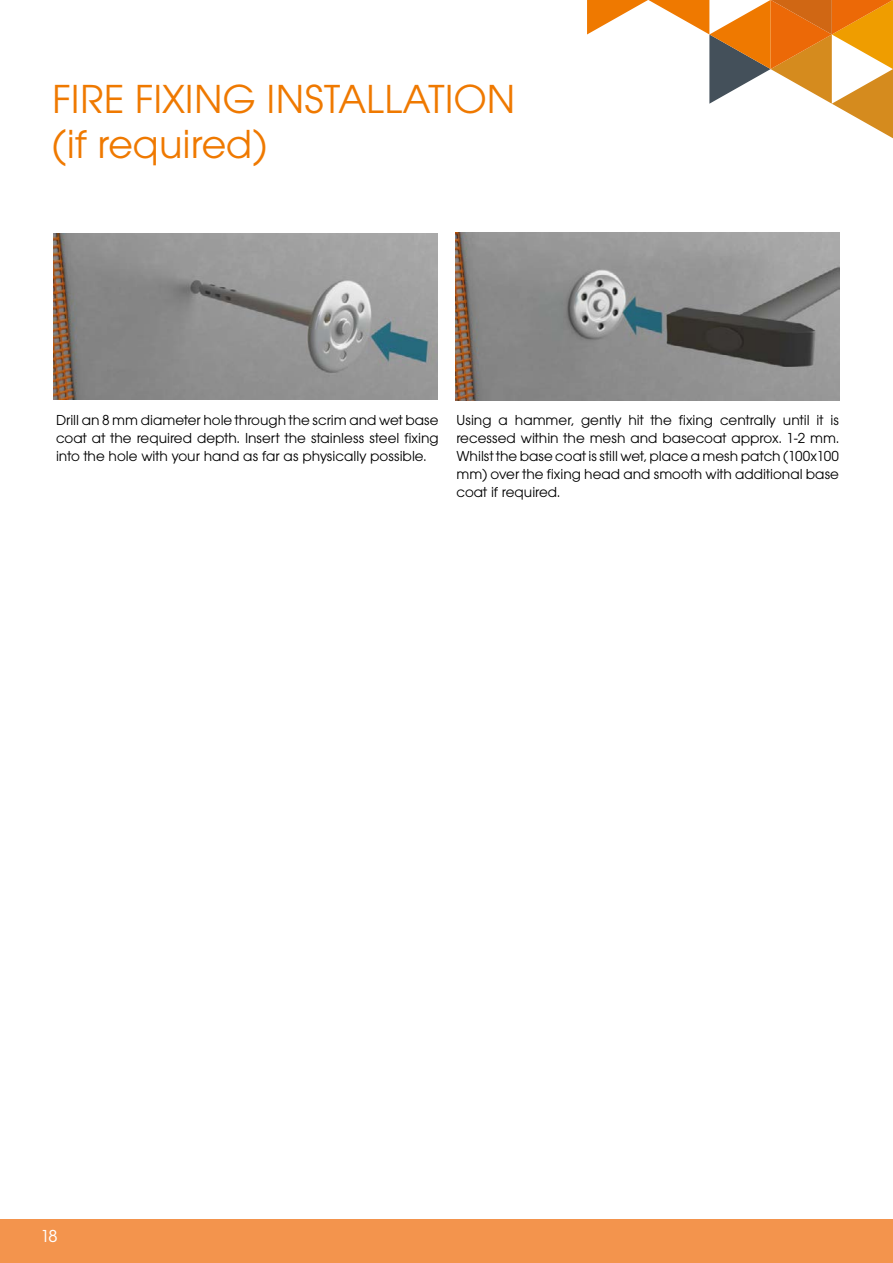
<style>
.page{position:relative;width:893px;height:1263px;background:#fff}
.page>*{position:absolute;margin:0;border:0;box-sizing:border-box;transform-origin:0 0}
.t1{font:42px/45px "Avalon";color:#ef7900}
.t2{font:condensed 18px "Avalon";color:#fff}
.t3{font:15px/18px "Avalon";color:#000;text-align:justify}
</style>
<div class="page">
<div style="left:0;top:1219px;width:893px;height:44px;background:#f3944d"></div>
<svg style="left:587px;top:0;width:306px;height:138px"></svg>
<img style="left:54px;top:233px;width:384px;height:167px">
<img style="left:455px;top:232px;width:384px;height:168px">
<h1 class="t1" style="left:52px;top:77px;width:465px">FIRE FIXING INSTALLATION (if required)</h1>
<p class="t3" style="left:56px;top:411px;width:384px">Drill an 8 mm diameter hole through the scrim and wet base coat at the required depth. Insert the stainless steel fixing into the hole with your hand as far as physically possible.</p>
<p class="t3" style="left:456px;top:411px;width:384px">Using a hammer, gently hit the fixing centrally until it is recessed within the mesh and basecoat approx. 1-2 mm.<br>Whilst the base coat is still wet, place a mesh patch (100x100 mm) over the fixing head and smooth with additional base coat if required.</p>
<p class="t2" style="left:40px;top:1226px;width:19px">18</p>
</div>
